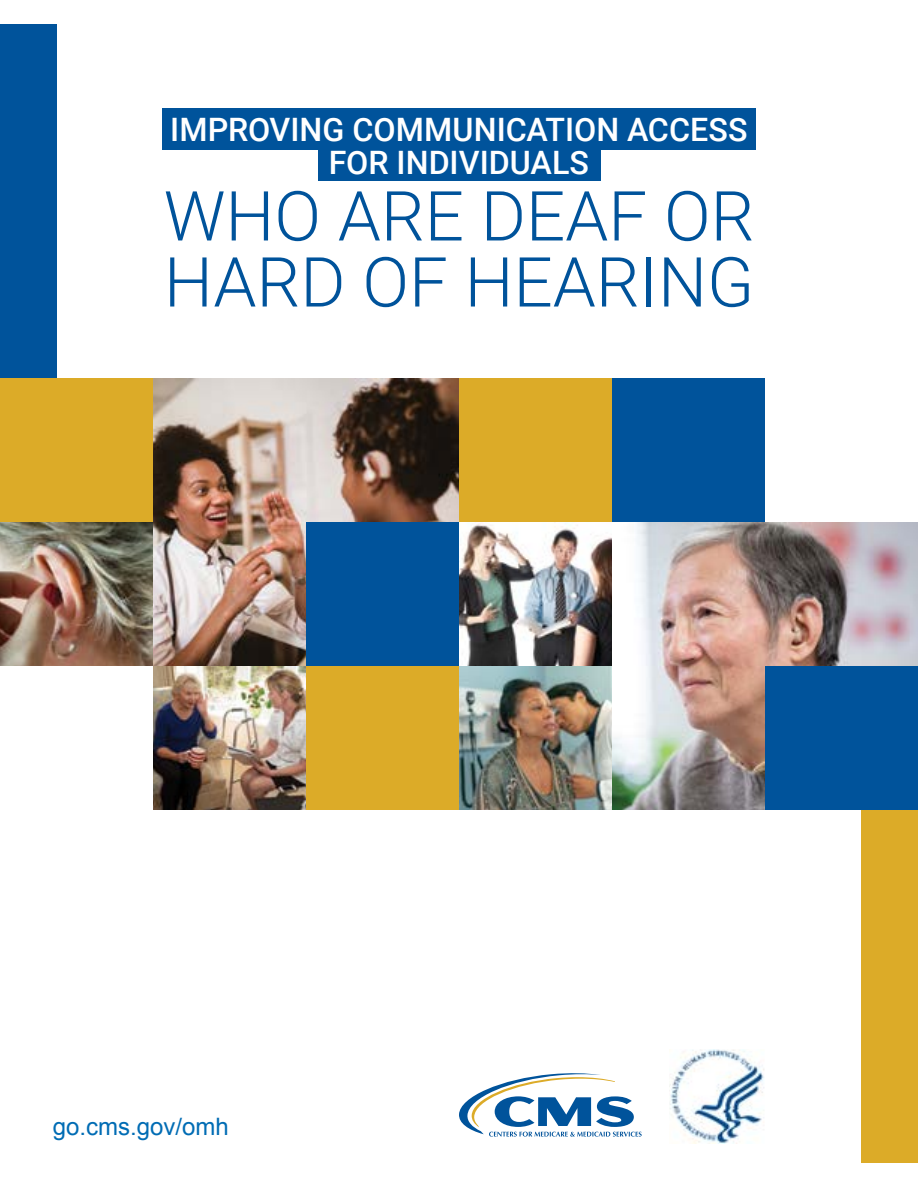
<style>
.page{position:relative;width:918px;height:1188px;background:#fff}
.page>*{position:absolute;margin:0;border:0;box-sizing:border-box;transform-origin:0 0}
.t1{font:300 69px/66px "Roboto";color:#00539b}
.t2{font:500 32.25px/33px "Roboto";color:#fff;text-align:center}
.t3{font:24px "Arial";color:#006cb4}
</style>
<div class="page">
<div style="left:0;top:25px;width:56px;height:353px;background:#00539b"></div>
<div style="left:862px;top:784px;width:56px;height:379px;background:#dcab28"></div>
<svg style="left:459px;top:1073px;width:183px;height:64px"></svg>
<img style="left:669px;top:1049px;width:95px;height:94px">
<div style="left:0;top:378px;width:153px;height:144px;background:#dcab28"></div>
<img style="left:0;top:522px;width:153px;height:144px">
<img style="left:153px;top:378px;width:306px;height:288px">
<div style="left:306px;top:522px;width:153px;height:144px;background:#00539b"></div>
<img style="left:153px;top:666px;width:153px;height:144px">
<div style="left:306px;top:666px;width:153px;height:144px;background:#dcab28"></div>
<div style="left:459px;top:378px;width:153px;height:144px;background:#dcab28"></div>
<img style="left:459px;top:523px;width:153px;height:143px">
<img style="left:459px;top:666px;width:153px;height:144px">
<img style="left:612px;top:522px;width:306px;height:288px">
<div style="left:612px;top:378px;width:153px;height:144px;background:#00539b"></div>
<div style="left:765px;top:666px;width:153px;height:144px;background:#00539b"></div>
<div style="left:162px;top:108px;width:593px;height:41px;background:#00539b"></div>
<div style="left:318px;top:149px;width:283px;height:31px;background:#00539b"></div>
<h1 class="t2" style="left:170px;top:112px;width:579px">IMPROVING COMMUNICATION ACCESS<br>FOR INDIVIDUALS</h1>
<p class="t1" style="left:164px;top:180px;width:592px">WHO ARE DEAF OR<br>HARD OF HEARING</p>
<p class="t3" style="left:53px;top:1111px;width:178px">go.cms.gov/omh</p>
</div>
